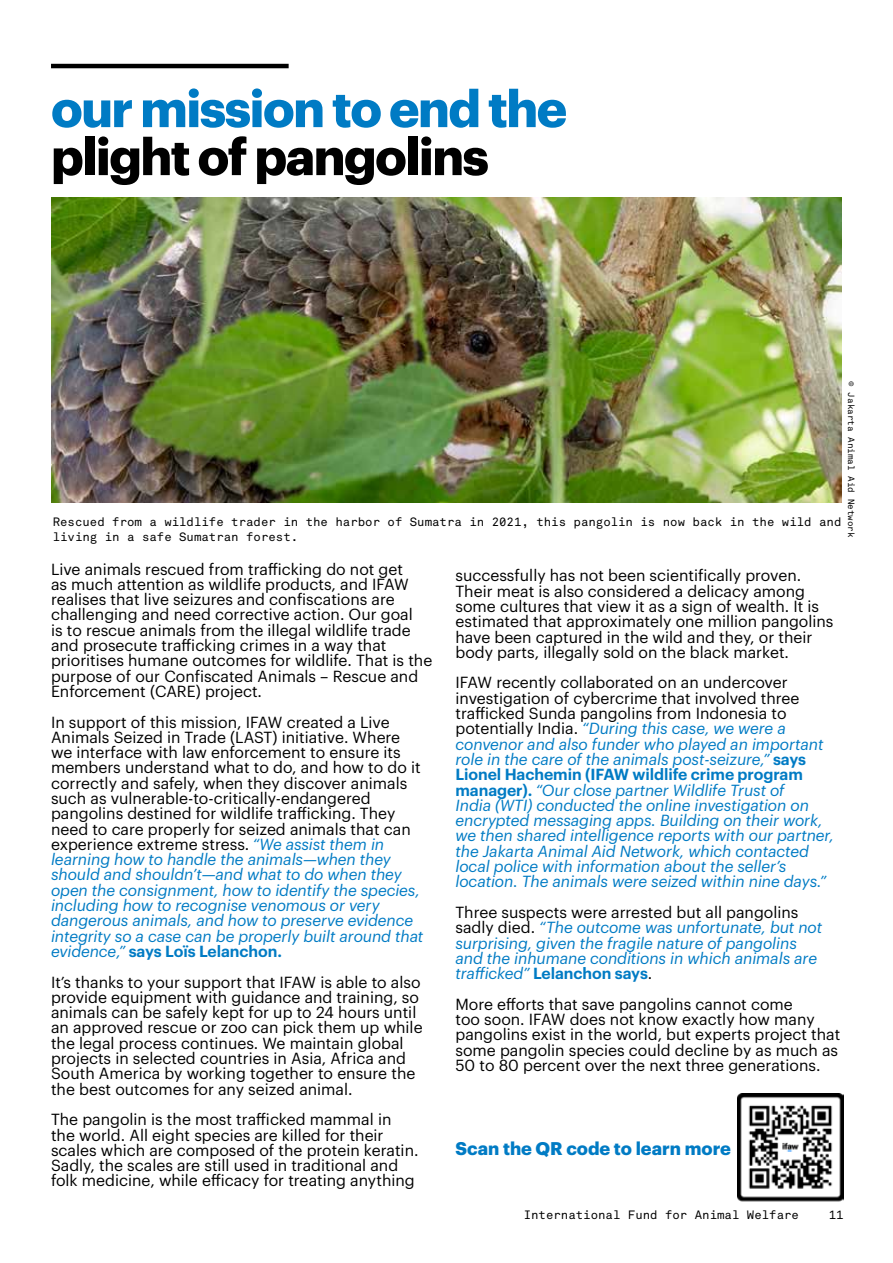
<style>
.page{position:relative;width:893px;height:1263px;background:#fff}
.page>*{position:absolute;margin:0;border:0;box-sizing:border-box;transform-origin:0 0}
.t1{font:700 51px "Graphik";letter-spacing:-.03em;color:#007bc4}
.t2{font:700 51px "Graphik";letter-spacing:-.03em;color:#000}
.t3{font:700 18px "Graphik";color:#007bc4}
.t4{font:15.75px/15.3px "false";color:#000}
.t5{font:italic 15.75px/15.3px "Graphik";letter-spacing:-.005em;color:#007bc4}
.t6{font:12px/14.4px "Akkurat Mono";color:#000}
.t7{font:9px "Akkurat Mono";color:#000}
.s1{font-family:"Graphik";font-style:italic;color:#007bc4}
.s2{font-weight:600;font-style:normal}
.s3{font-family:"false";font-style:normal;color:#000}
</style>
<div class="page">
<img style="left:51px;top:198px;width:791px;height:305px">
<hr style="left:51px;top:64px;width:238px;height:4px;background:#000">
<img style="left:737px;top:1094px;width:107px;height:108px">
<h1 class="t1" style="left:51px;top:69px;width:518px">our mission to end the</h1>
<h1 class="t2" style="left:51px;top:117px;width:439px">plight of pangolins</h1>
<p class="t7" style="left:857px;top:381px;width:158px;rotate:90deg">© Jakarta Animal Aid Network</p>
<p class="t6" style="left:53px;top:515px;width:790px">Rescued from a wildlife trader in the harbor of Sumatra in 2021, this pangolin is now back in the wild and living in a safe Sumatran forest.</p>
<p class="t4" style="left:51px;top:560px;width:383px">Live animals rescued from trafficking do not get<br>as much attention as wildlife products, and IFAW realises that live seizures and confiscations are challenging and need corrective action. Our goal<br>is to rescue animals from the illegal wildlife trade and prosecute trafficking crimes in a way that prioritises humane outcomes for wildlife. That is the purpose of our Confiscated Animals – Rescue and Enforcement (CARE) project.</p>
<p class="t4" style="left:51px;top:713px;width:371px">In support of this mission, IFAW created a Live Animals Seized in Trade (LAST) initiative. Where we interface with law enforcement to ensure its members understand what to do, and how to do it correctly and safely, when they discover animals such as vulnerable-to-critically-endangered pangolins destined for wildlife trafficking. They need to care properly for seized animals that can experience extreme stress. <span class="s1">“We assist them in</span></p>
<p class="t5" style="left:51px;top:850px;width:374px">learning how to handle the animals—when they should and shouldn’t—and what to do when they open the consignment, how to identify the species, including how to recognise venomous or very dangerous animals, and how to preserve evidence integrity so a case can be properly built around that evidence,” <span class="s2">says Loïs Lelanchon.</span></p>
<p class="t4" style="left:51px;top:973px;width:373px">It’s thanks to your support that IFAW is able to also provide equipment with guidance and training, so animals can be safely kept for up to 24 hours until an approved rescue or zoo can pick them up while the legal process continues. We maintain global projects in selected countries in Asia, Africa and South America by working together to ensure the the best outcomes for any seized animal.</p>
<p class="t4" style="left:51px;top:1110px;width:369px">The pangolin is the most trafficked mammal in the world. All eight species are killed for their scales which are composed of the protein keratin.<br>Sadly, the scales are still used in traditional and folk medicine, while efficacy for treating anything</p>
<p class="t4" style="left:455px;top:567px;width:379px">successfully has not been scientifically proven.<br>Their meat is also considered a delicacy among some cultures that view it as a sign of wealth. It is estimated that approximately one million pangolins have been captured in the wild and they, or their body parts, illegally sold on the black market.</p>
<p class="t4" style="left:455px;top:674px;width:346px">IFAW recently collaborated on an undercover investigation of cybercrime that involved three trafficked Sunda pangolins from Indonesia to</p>
<p class="t5" style="left:455px;top:720px;width:380px"><span class="s3">potentially India.</span> “During this case, we were a convenor and also funder who played an important role in the care of the animals post-seizure,” <span class="s2">says Lionel Hachemin (IFAW wildlife crime program manager).</span> “Our close partner Wildlife Trust of<br>India (WTI) conducted the online investigation on encrypted messaging apps. Building on their work, we then shared intelligence reports with our partner, the Jakarta Animal Aid Network, which contacted local police with information about the seller’s location. The animals were seized within nine days.”</p>
<p class="t4" style="left:455px;top:903px;width:344px">Three suspects were arrested but all pangolins</p>
<p class="t5" style="left:455px;top:918px;width:368px"><span class="s3">sadly died.</span> “The outcome was unfortunate, but not surprising, given the fragile nature of pangolins and the inhumane conditions in which animals are trafficked” <span class="s2">Lelanchon says</span><span class="s3">.</span></p>
<p class="t4" style="left:455px;top:995px;width:386px">More efforts that save pangolins cannot come<br>too soon. IFAW does not know exactly how many pangolins exist in the world, but experts project that some pangolin species could decline by as much as 50 to 80 percent over the next three generations.</p>
<p class="t3" style="left:455px;top:1134px;width:277px">Scan the QR code to learn more</p>
<p class="t6" style="left:524px;top:1207px;width:277px">International Fund for Animal Welfare</p>
<p class="t6" style="left:829px;top:1207px;width:16px">11</p>
</div>
